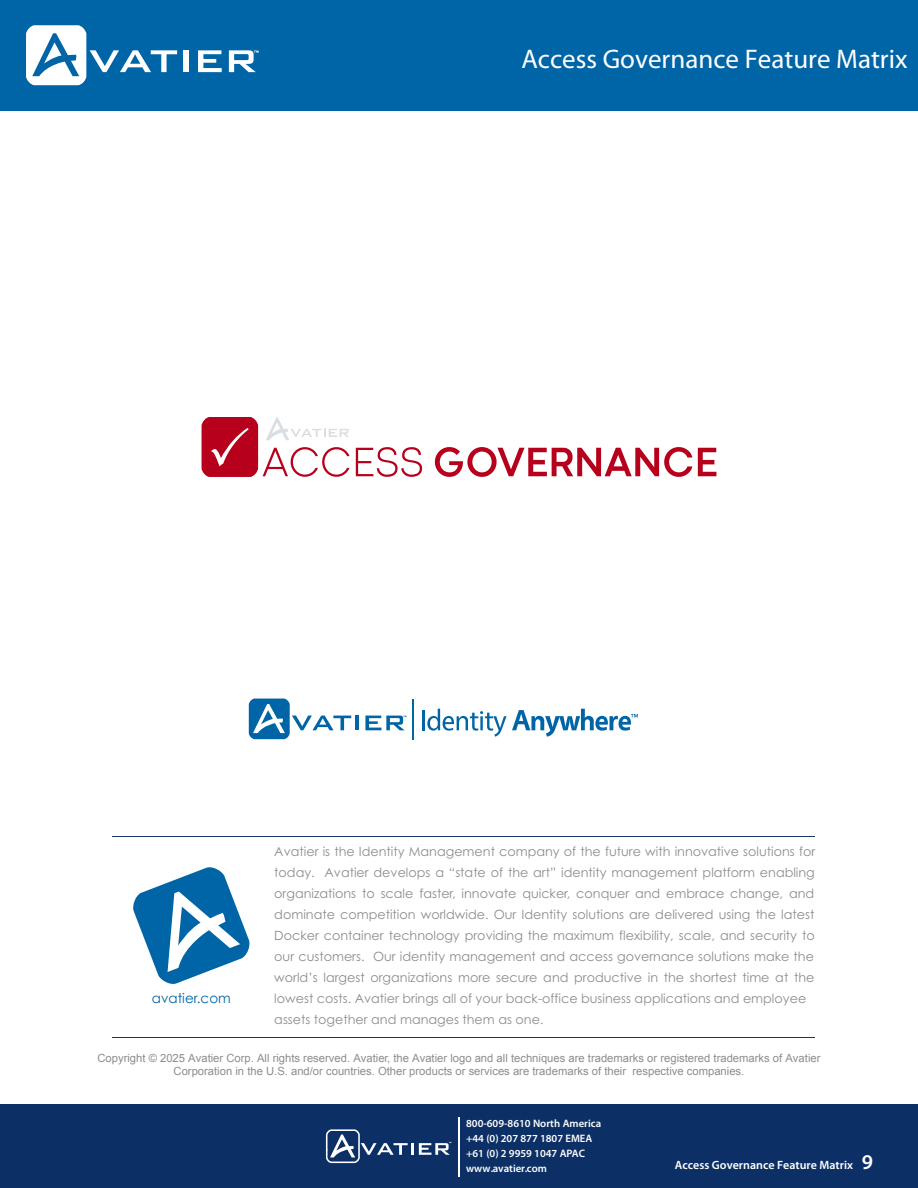
<style>
.page{position:relative;width:918px;height:1188px;background:#fff}
.page>*{position:absolute;margin:0;border:0;box-sizing:border-box;transform-origin:0 0}
.t1{font:27px "Myriad Pro";color:#fff}
.t2{font:13.5px "Century Gothic";color:#0065a6}
.t3{font:12.75px/21px "Century Gothic Pro";color:#8b8e8d}
.t4{font:600 12px "Myriad Pro";color:#fff}
.t5{font:11.25px/13.5px "Arial";color:#8b8e8d;text-align:center}
.t6{font:600 10.8px/15px "Myriad Pro";color:#fff}
.s1{font-size:21px}
</style>
<div class="page">
<div style="left:0;top:0;width:918px;height:111px;background:#0065a6"></div>
<hr style="left:422px;top:710px;width:3px;height:20px;background:#0065a6">
<svg style="left:427px;top:709px;width:211px;height:28px"></svg>
<svg style="left:249px;top:699px;width:102px;height:40px"></svg>
<hr style="left:356px;top:716px;width:3px;height:14px;background:#0065a6">
<svg style="left:365px;top:716px;width:42px;height:14px"></svg>
<hr style="left:412px;top:699px;width:1px;height:40px;background:#0065a6">
<div style="left:202px;top:417px;width:56px;height:60px;background:#b7001b;border-radius:8px"></div>
<svg style="left:211px;top:428px;width:38px;height:38px"></svg>
<svg style="left:266px;top:417px;width:84px;height:23px"></svg>
<svg style="left:263px;top:447px;width:87px;height:30px"></svg>
<svg style="left:356px;top:447px;width:66px;height:30px"></svg>
<svg style="left:435px;top:447px;width:257px;height:30px"></svg>
<svg style="left:698px;top:448px;width:18px;height:28px"></svg>
<div style="left:0;top:1104px;width:918px;height:84px;background:#0c3065"></div>
<hr style="left:459px;top:1117px;width:1px;height:60px;background:#fff">
<svg style="left:325px;top:1129px;width:126px;height:35px"></svg>
<svg style="left:26px;top:25px;width:151px;height:60px"></svg>
<div style="left:183px;top:50px;width:6px;height:22px;background:#fff"></div>
<svg style="left:198px;top:50px;width:24px;height:22px"></svg>
<svg style="left:229px;top:50px;width:30px;height:22px"></svg>
<hr style="left:112px;top:836px;width:702px;height:1px;background:#183963">
<hr style="left:112px;top:1037px;width:702px;height:1px;background:#183963">
<svg style="left:133px;top:867px;width:117px;height:117px"></svg>
<h1 class="t1" style="left:521px;top:42px;width:388px">Access Governance Feature Matrix</h1>
<p class="t3" style="left:274px;top:840px;width:542px">Avatier is the Identity Management company of the future with innovative solutions for today. Avatier develops a “state of the art” identity management platform enabling organizations to scale faster, innovate quicker, conquer and embrace change, and dominate competition worldwide. Our Identity solutions are delivered using the latest Docker container technology providing the maximum flexibility, scale, and security to our customers. Our identity management and access governance solutions make the world’s largest organizations more secure and productive in the shortest time at the lowest costs. Avatier brings all of your back-office business applications and employee assets together and manages them as one.</p>
<p class="t5" style="left:97px;top:1051px;width:725px">Copyright © 2025 Avatier Corp. All rights reserved. Avatier, the Avatier logo and all techniques are trademarks or registered trademarks of Avatier<br>Corporation in the U.S. and/or countries. Other products or services are trademarks of their respective companies.</p>
<p class="t2" style="left:152px;top:989px;width:81px">avatier.com</p>
<p class="t6" style="left:466px;top:1116px;width:137px">800-609-8610 North America +44 (0) 207 877 1807 EMEA +61 (0) 2 9959 1047 APAC www.avatier.com</p>
<p class="t4" style="left:675px;top:1157px;width:200px">Access Governance Feature Matrix <span class="s1">9</span></p>
</div>
